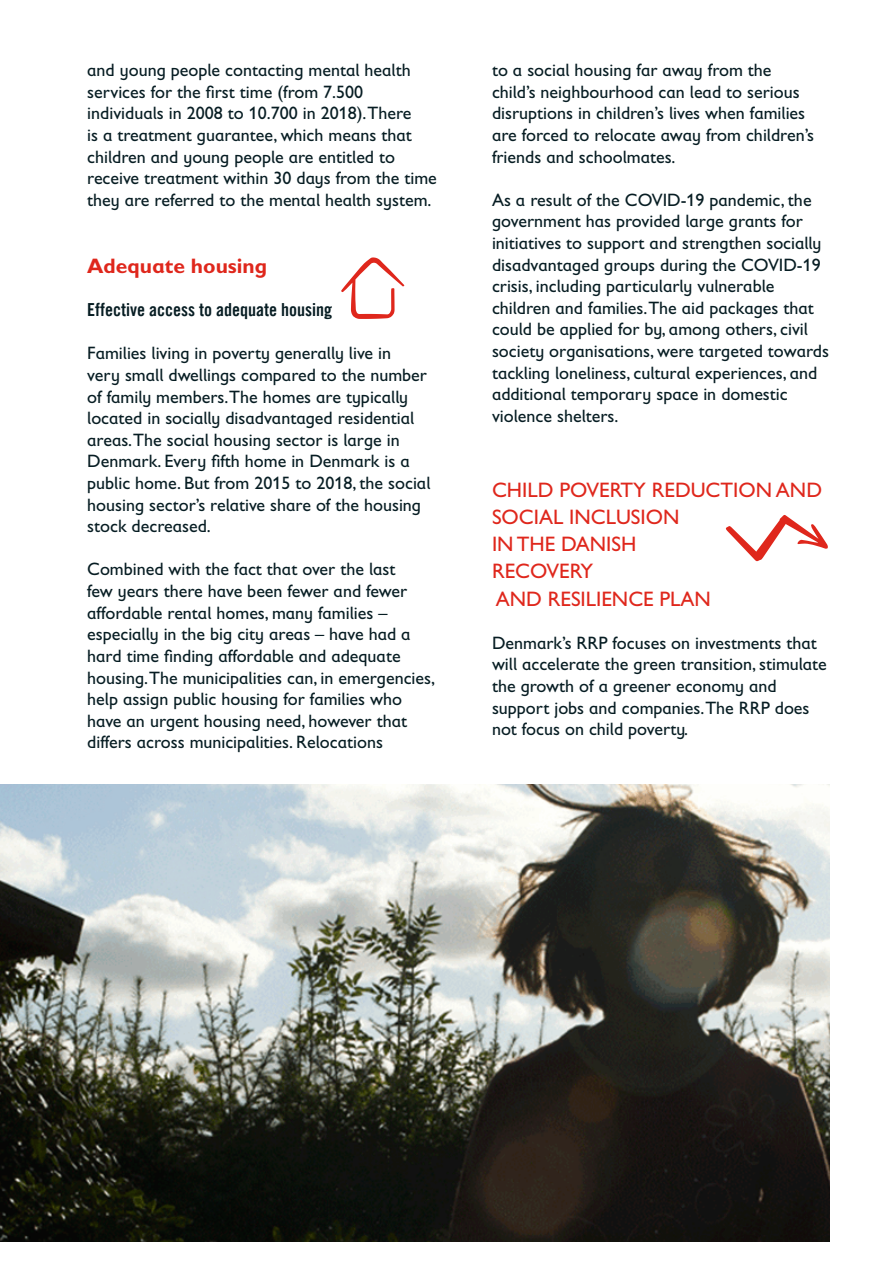
<style>
.page{position:relative;width:894px;height:1263px;background:#fff}
.page>*{position:absolute;margin:0;border:0;box-sizing:border-box;transform-origin:0 0}
.t1{font:21px/27px "Gill Sans Infant Std";color:#df271c}
.t2{font:700 21px "Gill Sans Infant Std";color:#df271c}
.t3{font:18px/21.6px "Gill Sans Infant Std";color:#071d23}
.t4{font:18px "Trade Gothic LT Com Bd Cn 20";color:#071d23}
</style>
<div class="page">
<svg style="left:341px;top:257px;width:63px;height:62px"></svg>
<svg style="left:725px;top:515px;width:103px;height:47px"></svg>
<img style="left:0;top:785px;width:829px;height:456px">
<p class="t3" style="left:87px;top:59px;width:351px">and young people contacting mental health services for the first time (from 7.500 individuals in 2008 to 10.700 in 2018).There<br>is a treatment guarantee, which means that children and young people are entitled to receive treatment within 30 days from the time they are referred to the mental health system.</p>
<p class="t2" style="left:87px;top:253px;width:181px">Adequate housing</p>
<p class="t4" style="left:87px;top:299px;width:246px">Effective access to adequate housing</p>
<p class="t3" style="left:87px;top:342px;width:344px">Families living in poverty generally live in<br>very small dwellings compared to the number of family members.The homes are typically located in socially disadvantaged residential areas.The social housing sector is large in Denmark. Every fifth home in Denmark is a public home. But from 2015 to 2018, the social housing sector’s relative share of the housing stock decreased.</p>
<p class="t3" style="left:87px;top:558px;width:349px">Combined with the fact that over the last<br>few years there have been fewer and fewer affordable rental homes, many families – especially in the big city areas – have had a hard time finding affordable and adequate housing.The municipalities can, in emergencies, help assign public housing for families who have an urgent housing need, however that differs across municipalities. Relocations</p>
<p class="t3" style="left:492px;top:59px;width:323px">to a social housing far away from the child’s neighbourhood can lead to serious disruptions in children’s lives when families are forced to relocate away from children’s friends and schoolmates.</p>
<p class="t3" style="left:492px;top:189px;width:338px">As a result of the COVID-19 pandemic, the government has provided large grants for initiatives to support and strengthen socially disadvantaged groups during the COVID-19 crisis, including particularly vulnerable children and families.The aid packages that could be applied for by, among others, civil society organisations, were targeted towards tackling loneliness, cultural experiences, and additional temporary space in domestic violence shelters.</p>
<p class="t1" style="left:492px;top:477px;width:331px">CHILD POVERTY REDUCTION AND<br>SOCIAL INCLUSION<br>IN THE DANISH<br>RECOVERY<br>AND RESILIENCE PLAN</p>
<p class="t3" style="left:492px;top:632px;width:336px">Denmark’s RRP focuses on investments that will accelerate the green transition, stimulate the growth of a greener economy and support jobs and companies.The RRP does not focus on child poverty.</p>
</div>
